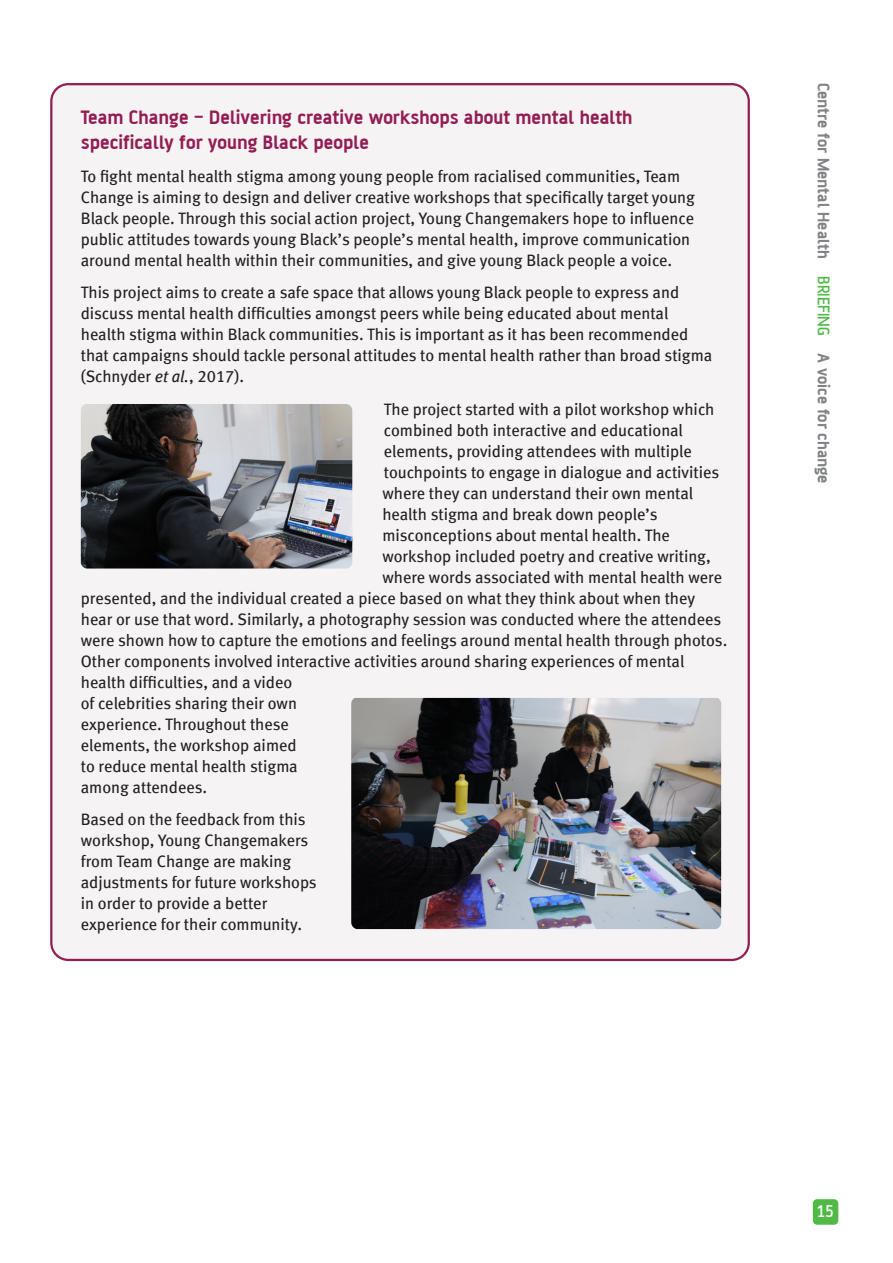
<style>
.page{position:relative;width:893px;height:1263px;background:#fff}
.page>*{position:absolute;margin:0;border:0;box-sizing:border-box;transform-origin:0 0}
.Heading_1{font:700 21px/25.5px "AF Battersea";color:#921d53}
.t1{font:700 18px "AF Battersea";color:#808285}
.t2{font:500 18px "AF Battersea";color:#fff}
.Heading_1-2{font:16.5px/21px "Meta Book LF";color:#231f20}
.s1{font-style:italic}
.s2{font-weight:500;color:#51b948}
</style>
<div class="page">
<div style="left:813px;top:1199px;width:25px;height:26px;background:#51b948;border-radius:4px"></div>
<div style="left:51px;top:84px;width:698px;height:876px;background:#f6f3f4;border-radius:17px"></div>
<img style="left:81px;top:404px;width:271px;height:164px">
<img style="left:351px;top:698px;width:370px;height:231px">
<p class="Heading_1" style="left:81px;top:104px;width:553px">Team Change – Delivering creative workshops about mental health specifically for young Black people</p>
<p class="Heading_1-2" style="left:81px;top:165px;width:615px">To fight mental health stigma among young people from racialised communities, Team Change is aiming to design and deliver creative workshops that specifically target young Black people. Through this social action project, Young Changemakers hope to influence public attitudes towards young Black’s people’s mental health, improve communication around mental health within their communities, and give young Black people a voice.</p>
<p class="Heading_1-2" style="left:81px;top:282px;width:633px">This project aims to create a safe space that allows young Black people to express and discuss mental health difficulties amongst peers while being educated about mental health stigma within Black communities. This is important as it has been recommended that campaigns should tackle personal attitudes to mental health rather than broad stigma (Schnyder <span class="s1">et al.</span>, 2017).</p>
<p class="Heading_1-2" style="left:384px;top:398px;width:332px">The project started with a pilot workshop which</p>
<p class="Heading_1-2" style="left:384px;top:419px;width:301px">combined both interactive and educational</p>
<p class="Heading_1-2" style="left:384px;top:440px;width:310px">elements, providing attendees with multiple</p>
<p class="Heading_1-2" style="left:384px;top:461px;width:337px">touchpoints to engage in dialogue and activities</p>
<p class="Heading_1-2" style="left:382px;top:482px;width:312px">where they can understand their own mental</p>
<p class="Heading_1-2" style="left:382px;top:503px;width:277px">health stigma and break down people’s</p>
<p class="Heading_1-2" style="left:382px;top:524px;width:289px">misconceptions about mental health. The</p>
<p class="Heading_1-2" style="left:382px;top:545px;width:330px">workshop included poetry and creative writing,</p>
<p class="Heading_1-2" style="left:382px;top:566px;width:341px">where words associated with mental health were</p>
<p class="Heading_1-2" style="left:81px;top:587px;width:616px">presented, and the individual created a piece based on what they think about when they</p>
<p class="Heading_1-2" style="left:81px;top:608px;width:642px">hear or use that word. Similarly, a photography session was conducted where the attendees</p>
<p class="Heading_1-2" style="left:81px;top:629px;width:648px">were shown how to capture the emotions and feelings around mental health through photos.</p>
<p class="Heading_1-2" style="left:81px;top:650px;width:605px">Other components involved interactive activities around sharing experiences of mental</p>
<p class="Heading_1-2" style="left:81px;top:671px;width:213px">health difficulties, and a video</p>
<p class="Heading_1-2" style="left:81px;top:692px;width:218px">of celebrities sharing their own</p>
<p class="Heading_1-2" style="left:81px;top:713px;width:210px">experience. Throughout these</p>
<p class="Heading_1-2" style="left:81px;top:734px;width:217px">elements, the workshop aimed</p>
<p class="Heading_1-2" style="left:81px;top:755px;width:218px">to reduce mental health stigma</p>
<p class="Heading_1-2" style="left:81px;top:776px;width:128px">among attendees.</p>
<p class="Heading_1-2" style="left:81px;top:809px;width:237px">Based on the feedback from this workshop, Young Changemakers from Team Change are making adjustments for future workshops in order to provide a better experience for their community.</p>
<p class="t1" style="left:833px;top:83px;width:402px;rotate:90deg">Centre for Mental Health <span class="s2">BRIEFING</span> A voice for change</p>
<p class="t2" style="left:817px;top:1202px;width:18px">15</p>
</div>
